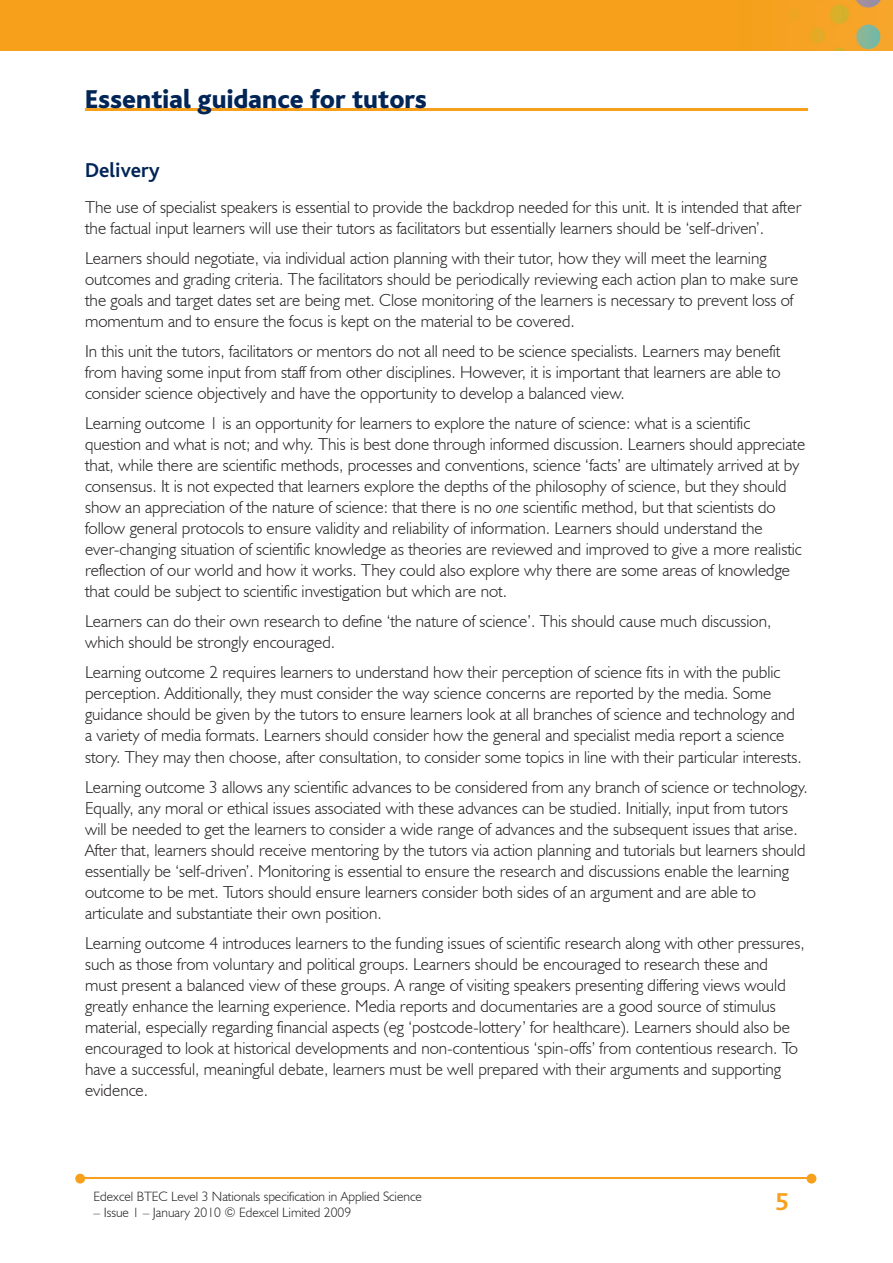
<style>
.page{position:relative;width:893px;height:1263px;background:#fff}
.page>*{position:absolute;margin:0;border:0;box-sizing:border-box;transform-origin:0 0}
.t1{font:800 27px "Bliss";color:#002556}
.t2{font:700 25.5px "Bliss";color:#f6a01b}
.t3{font:700 21px "Bliss";color:#002556}
.t4{font:300 17.25px/21px "Humanist 521 BT";color:#231f20}
.t5{font:300 13.5px "Humanist 521 BT";color:#231f20}
.s1{font-style:italic}
</style>
<div class="page">
<img style="left:0;top:0;width:893px;height:51px">
<hr style="left:82px;top:1178px;width:728px;height:1px;background:#f6a01b">
<svg style="left:807px;top:1174px;width:9px;height:9px"></svg>
<svg style="left:75px;top:1174px;width:10px;height:9px"></svg>
<hr style="left:85px;top:108px;width:723px;height:2px;background:#f6a01b">
<h1 class="t1" style="left:85px;top:85px;width:344px">Essential guidance for tutors</h1>
<p class="t3" style="left:85px;top:160px;width:76px">Delivery</p>
<p class="t4" style="left:85px;top:197px;width:718px">The use of specialist speakers is essential to provide the backdrop needed for this unit. It is intended that after the factual input learners will use their tutors as facilitators but essentially learners should be ‘self-driven’.</p>
<p class="t4" style="left:85px;top:248px;width:715px">Learners should negotiate, via individual action planning with their tutor, how they will meet the learning outcomes and grading criteria. The facilitators should be periodically reviewing each action plan to make sure the goals and target dates set are being met. Close monitoring of the learners is necessary to prevent loss of momentum and to ensure the focus is kept on the material to be covered.</p>
<p class="t4" style="left:85px;top:341px;width:697px;text-align:justify">In this unit the tutors, facilitators or mentors do not all need to be science specialists. Learners may benefit from having some input from staff from other disciplines. However, it is important that learners are able to consider science objectively and have the opportunity to develop a balanced view.</p>
<p class="t4" style="left:85px;top:413px;width:722px">Learning outcome 1 is an opportunity for learners to explore the nature of science: what is a scientific question and what is not; and why. This is best done through informed discussion. Learners should appreciate that, while there are scientific methods, processes and conventions, science ‘facts’ are ultimately arrived at by consensus. It is not expected that learners explore the depths of the philosophy of science, but they should show an appreciation of the nature of science: that there is no <span class="s1">one</span> scientific method, but that scientists do follow general protocols to ensure validity and reliability of information. Learners should understand the ever-changing situation of scientific knowledge as theories are reviewed and improved to give a more realistic reflection of our world and how it works. They could also explore why there are some areas of knowledge that could be subject to scientific investigation but which are not.</p>
<p class="t4" style="left:85px;top:611px;width:688px">Learners can do their own research to define ‘the nature of science’. This should cause much discussion, which should be strongly encouraged.</p>
<p class="t4" style="left:85px;top:662px;width:718px">Learning outcome 2 requires learners to understand how their perception of science fits in with the public perception. Additionally, they must consider the way science concerns are reported by the media. Some guidance should be given by the tutors to ensure learners look at all branches of science and technology and a variety of media formats. Learners should consider how the general and specialist media report a science story. They may then choose, after consultation, to consider some topics in line with their particular interests.</p>
<p class="t4" style="left:85px;top:776px;width:724px">Learning outcome 3 allows any scientific advances to be considered from any branch of science or technology.<br>Equally, any moral or ethical issues associated with these advances can be studied. Initially, input from tutors will be needed to get the learners to consider a wide range of advances and the subsequent issues that arise.<br>After that, learners should receive mentoring by the tutors via action planning and tutorials but learners should essentially be ‘self-driven’. Monitoring is essential to ensure the research and discussions enable the learning outcome to be met. Tutors should ensure learners consider both sides of an argument and are able to articulate and substantiate their own position.</p>
<p class="t4" style="left:85px;top:932px;width:721px">Learning outcome 4 introduces learners to the funding issues of scientific research along with other pressures, such as those from voluntary and political groups. Learners should be encouraged to research these and<br>must present a balanced view of these groups. A range of visiting speakers presenting differing views would greatly enhance the learning experience. Media reports and documentaries are a good source of stimulus material, especially regarding financial aspects (eg ‘postcode-lottery’ for healthcare). Learners should also be encouraged to look at historical developments and non-contentious ‘spin-offs’ from contentious research. To have a successful, meaningful debate, learners must be well prepared with their arguments and supporting evidence.</p>
<p class="t5" style="left:94px;top:1188px;width:330px">Edexcel BTEC Level 3 Nationals specification in Applied Science</p>
<p class="t5" style="left:94px;top:1204px;width:259px">– Issue 1 – January 2010 © Edexcel Limited 2009</p>
<h2 class="t2" style="left:775px;top:1189px;width:15px">5</h2>
</div>
